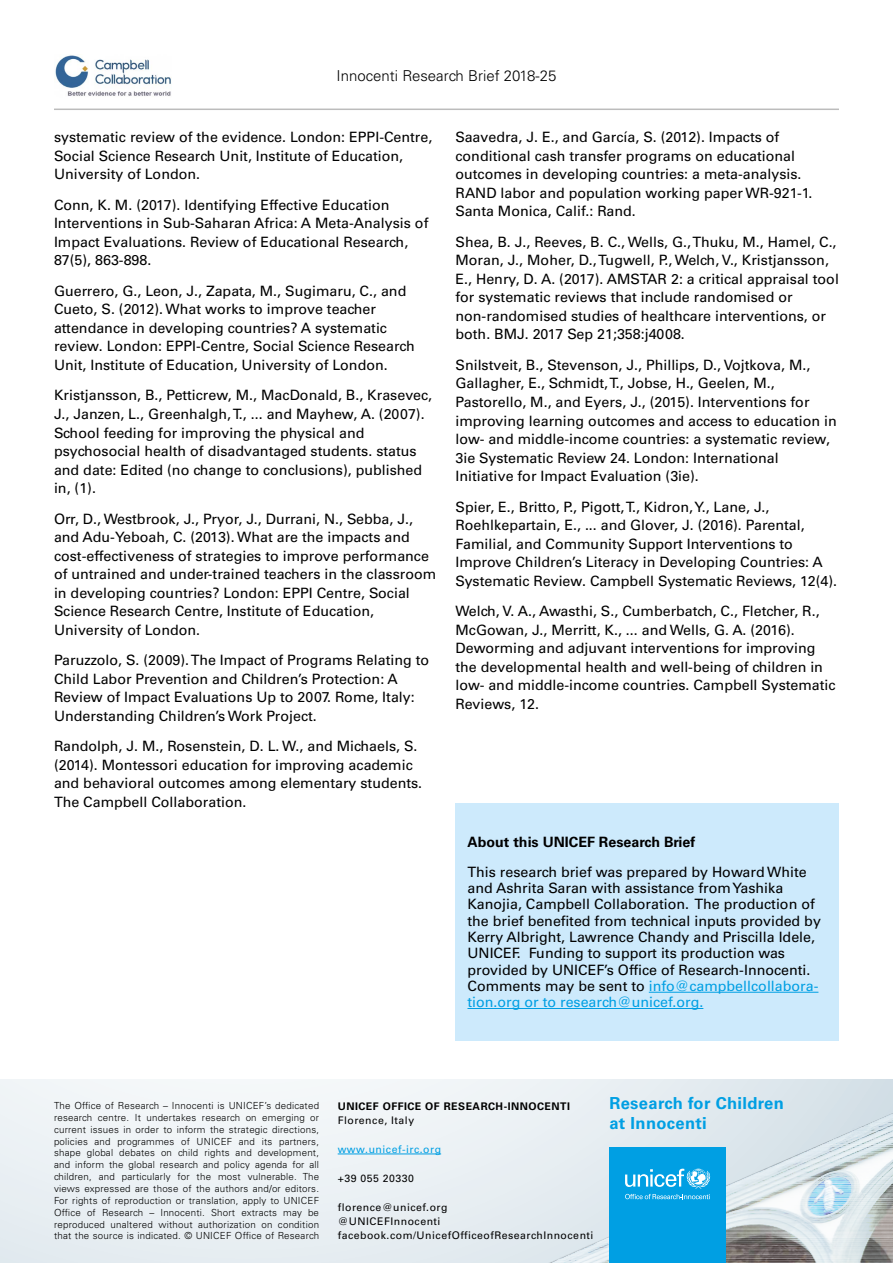
<style>
.page{position:relative;width:893px;height:1263px;background:#fff}
.page>*{position:absolute;margin:0;border:0;box-sizing:border-box;transform-origin:0 0}
.t1{font:700 16.5px/20.2px "Univers LT Std";letter-spacing:.02em;color:#009fe3}
.t2{font:300 15px "Univers LT Std";color:#000}
.t3{font:14.25px/18.5px "Univers LT Std";color:#000}
.t4{font:700 14.25px "Univers LT Std";color:#000}
.t5{font:13.5px "Univers LT Std";color:#000}
.t6{font:10.5px/14.4px "Univers LT Std";letter-spacing:.05em;color:#000}
.t7{font:700 10.5px "Univers LT Std";letter-spacing:.05em;color:#000}
.t8{font:10.5px "Univers LT Std";letter-spacing:.05em;color:#009fe3}
.t9{font:300 9.75px/11.9px "Univers LT Std";letter-spacing:.02em;color:#000;text-align:justify}
.s1{color:#009fe3}
</style>
<div class="page">
<hr style="left:54px;top:109px;width:785px;height:1px;background:#bcbcbc">
<img style="left:55px;top:55px;width:117px;height:41px">
<div style="left:455px;top:803px;width:384px;height:237px;background:#cdeafc"></div>
<hr style="left:649px;top:992px;width:169px;height:1px;background:#009fe3">
<hr style="left:467px;top:1008px;width:236px;height:1px;background:#009fe3">
<svg style="left:0;top:1079px;width:893px;height:184px"></svg>
<img style="left:541px;top:1086px;width:352px;height:177px">
<hr style="left:338px;top:1154px;width:103px;height:1px;background:#009fe3">
<div style="left:609px;top:1147px;width:117px;height:116px;background:#009fe3"></div>
<svg style="left:625px;top:1169px;width:85px;height:30px"></svg>
<p class="t2" style="left:337px;top:67px;width:221px">Innocenti Research Brief 2018-25</p>
<p class="t3" style="left:54px;top:128px;width:380px">systematic review of the evidence. London: EPPI-Centre,<br>Social Science Research Unit, Institute of Education,<br>University of London.</p>
<p class="t3" style="left:54px;top:196px;width:376px">Conn, K. M. (2017). Identifying Effective Education Interventions in Sub-Saharan Africa: A Meta-Analysis of Impact Evaluations. Review of Educational Research, 87(5), 863-898.</p>
<p class="t3" style="left:54px;top:282px;width:362px">Guerrero, G., Leon, J., Zapata, M., Sugimaru, C., and Cueto, S. (2012). What works to improve teacher attendance in developing countries? A systematic review. London: EPPI-Centre, Social Science Research Unit, Institute of Education, University of London.</p>
<p class="t3" style="left:54px;top:386px;width:380px">Kristjansson, B., Petticrew, M., MacDonald, B., Krasevec, J., Janzen, L., Greenhalgh, T., ... and Mayhew, A. (2007).<br>School feeding for improving the physical and psychosocial health of disadvantaged students. status and date: Edited (no change to conclusions), published in, (1).</p>
<p class="t3" style="left:54px;top:509px;width:384px">Orr, D., Westbrook, J., Pryor, J., Durrani, N., Sebba, J., and Adu-Yeboah, C. (2013). What are the impacts and cost-effectiveness of strategies to improve performance of untrained and under-trained teachers in the classroom in developing countries? London: EPPI Centre, Social Science Research Centre, Institute of Education, University of London.</p>
<p class="t3" style="left:54px;top:651px;width:377px">Paruzzolo, S. (2009). The Impact of Programs Relating to Child Labor Prevention and Children’s Protection: A Review of Impact Evaluations Up to 2007. Rome, Italy:<br>Understanding Children’s Work Project.</p>
<p class="t3" style="left:54px;top:737px;width:370px">Randolph, J. M., Rosenstein, D. L. W., and Michaels, S. (2014). Montessori education for improving academic and behavioral outcomes among elementary students.<br>The Campbell Collaboration.</p>
<p class="t3" style="left:455px;top:128px;width:358px">Saavedra, J. E., and García, S. (2012). Impacts of conditional cash transfer programs on educational outcomes in developing countries: a meta-analysis.<br>RAND labor and population working paper WR-921-1.<br>Santa Monica, Calif.: Rand.</p>
<p class="t3" style="left:455px;top:232px;width:385px">Shea, B. J., Reeves, B. C., Wells, G., Thuku, M., Hamel, C., Moran, J., Moher, D., Tugwell, P., Welch, V., Kristjansson, E., Henry, D. A. (2017). AMSTAR 2: a critical appraisal tool for systematic reviews that include randomised or non-randomised studies of healthcare interventions, or both. BMJ. 2017 Sep 21;358:j4008.</p>
<p class="t3" style="left:455px;top:356px;width:383px">Snilstveit, B., Stevenson, J., Phillips, D., Vojtkova, M., Gallagher, E., Schmidt, T., Jobse, H., Geelen, M., Pastorello, M., and Eyers, J., (2015). Interventions for improving learning outcomes and access to education in low- and middle-income countries: a systematic review, 3ie Systematic Review 24. London: International Initiative for Impact Evaluation (3ie).</p>
<p class="t3" style="left:455px;top:497px;width:383px">Spier, E., Britto, P., Pigott, T., Kidron, Y., Lane, J., Roehlkepartain, E., ... and Glover, J. (2016). Parental, Familial, and Community Support Interventions to Improve Children’s Literacy in Developing Countries: A Systematic Review. Campbell Systematic Reviews, 12(4).</p>
<p class="t3" style="left:455px;top:602px;width:382px">Welch, V. A., Awasthi, S., Cumberbatch, C., Fletcher, R., McGowan, J., Merritt, K., ... and Wells, G. A. (2016).<br>Deworming and adjuvant interventions for improving the developmental health and well-being of children in low- and middle-income countries. Campbell Systematic Reviews, 12.</p>
<p class="t4" style="left:467px;top:834px;width:229px">About this UNICEF Research Brief</p>
<p class="t3" style="left:467px;top:864px;width:355px;line-height:16.2px">This research brief was prepared by Howard White and Ashrita Saran with assistance from Yashika Kanojia, Campbell Collaboration. The production of the brief benefited from technical inputs provided by Kerry Albright, Lawrence Chandy and Priscilla Idele, UNICEF. Funding to support its production was provided by UNICEF’s Office of Research-Innocenti.<br>Comments may be sent to <span class="s1">info@campbellcollabora&shy;tion.org or to research@unicef.org.</span></p>
<p class="t9" style="left:54px;top:1100px;width:267px">The Office of Research – Innocenti is UNICEF’s dedicated research centre. It undertakes research on emerging or current issues in order to inform the strategic directions, policies and programmes of UNICEF and its partners, shape global debates on child rights and development, and inform the global research and policy agenda for all children, and particularly for the most vulnerable. The views expressed are those of the authors and/or editors.<br>For rights of reproduction or translation, apply to UNICEF Office of Research – Innocenti. Short extracts may be reproduced unaltered without authorization on condition that the source is indicated. © UNICEF Office of Research</p>
<p class="t7" style="left:338px;top:1100px;width:234px">UNICEF OFFICE OF RESEARCH-INNOCENTI</p>
<p class="t6" style="left:338px;top:1113px;width:78px">Florence, Italy</p>
<p class="t8" style="left:338px;top:1143px;width:105px">www.unicef-irc.org</p>
<p class="t6" style="left:338px;top:1171px;width:78px">+39 055 20330</p>
<p class="t6" style="left:338px;top:1200px;width:257px">florence@unicef.org<br>@UNICEFInnocenti facebook.com/UnicefOfficeofResearchInnocenti</p>
<p class="t5" style="left:430px;top:1218px;width:9px">2</p>
<p class="t1" style="left:609px;top:1093px;width:176px">Research for Children at Innocenti</p>
</div>
